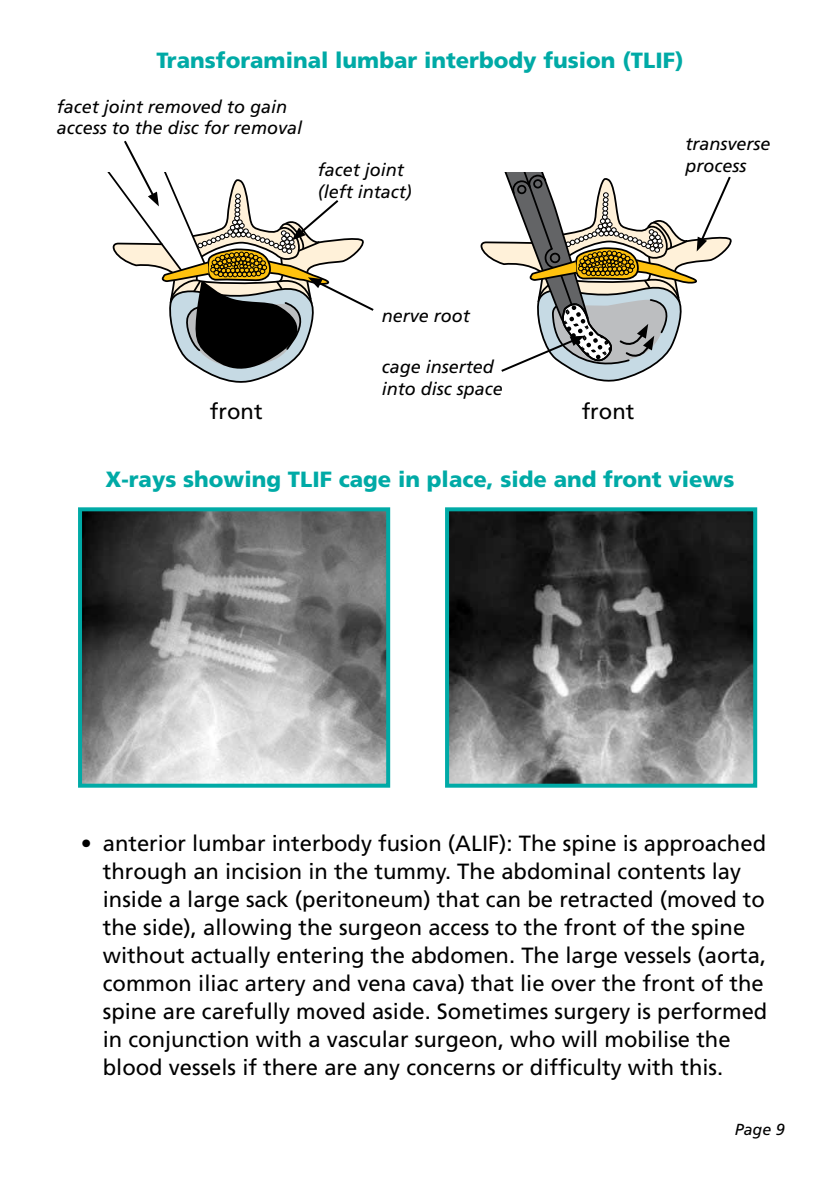
<style>
.page{position:relative;width:840px;height:1191px;background:#fff}
.page>*{position:absolute;margin:0;border:0;box-sizing:border-box;transform-origin:0 0}
.t1{font:22px/28px "Frutiger";color:#000}
.t2{font:900 22px "Frutiger";color:#00aaa6}
.t3{font:italic 18px/21.6px "Frutiger";color:#000}
.t4{font:italic 16px "Frutiger";color:#000}
</style>
<div class="page">
<img style="left:83px;top:512px;width:302px;height:270px">
<div style="left:78px;top:507px;width:312px;height:280px;border:4px solid #00aaa6"></div>
<img style="left:450px;top:512px;width:301px;height:270px">
<div style="left:445px;top:507px;width:311px;height:280px;border:4px solid #00aaa6"></div>
<svg style="left:107px;top:140px;width:267px;height:243px"></svg>
<svg style="left:480px;top:172px;width:252px;height:210px"></svg>
<p class="t2" style="left:156px;top:47px;width:528px">Transforaminal lumbar interbody fusion (TLIF)</p>
<p class="t3" style="left:57px;top:96px;width:247px">facet joint removed to gain access to the disc for removal</p>
<p class="t3" style="left:317px;top:159px;width:96px">facet joint (left intact)</p>
<p class="t3" style="left:381px;top:305px;width:90px">nerve root</p>
<p class="t3" style="left:381px;top:356px;width:123px">cage inserted into disc space</p>
<p class="t1" style="left:210px;top:397px;width:54px">front</p>
<p class="t1" style="left:581px;top:397px;width:54px">front</p>
<p class="t3" style="left:685px;top:133px;width:87px">transverse process</p>
<p class="t2" style="left:105px;top:465px;width:630px">X-rays showing TLIF cage in place, side and front views</p>
<p class="t1" style="left:103px;top:829px;width:665px;text-indent:-22px">• anterior lumbar interbody fusion (ALIF): The spine is approached through an incision in the tummy. The abdominal contents lay inside a large sack (peritoneum) that can be retracted (moved to the side), allowing the surgeon access to the front of the spine without actually entering the abdomen. The large vessels (aorta, common iliac artery and vena cava) that lie over the front of the spine are carefully moved aside. Sometimes surgery is performed in conjunction with a vascular surgeon, who will mobilise the blood vessels if there are any concerns or difficulty with this.</p>
<p class="t4" style="left:734px;top:1120px;width:51px">Page 9</p>
</div>
